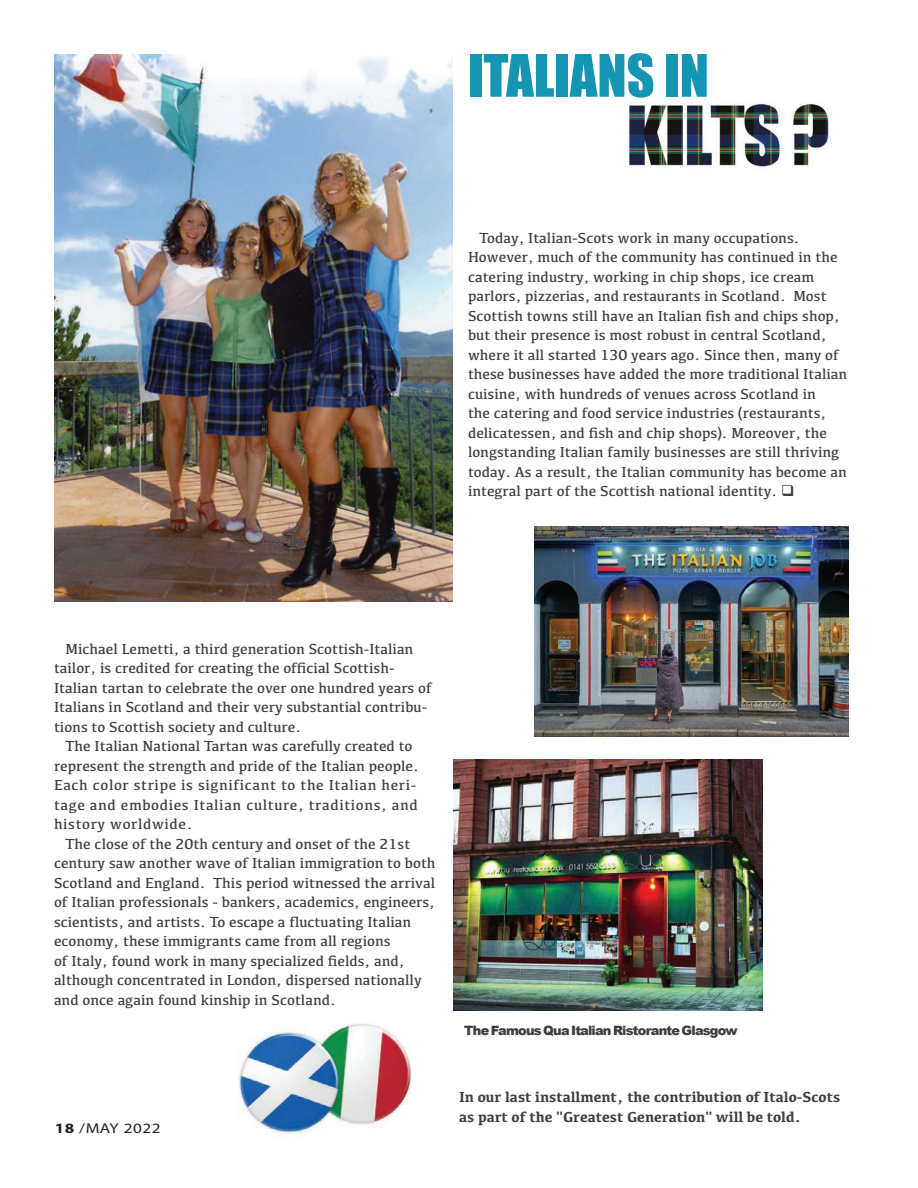
<style>
.page{position:relative;width:918px;height:1188px;background:#fff}
.page>*{position:absolute;margin:0;border:0;box-sizing:border-box;transform-origin:0 0}
.t1{font:54.15px "Impact";color:#1595b4}
.t2{font:15px/19.5px "Kefa";color:#3e3e3f}
.t3{font:15px/19.5px "Kefa";letter-spacing:.04em;color:#3e3e3f}
.t4{font:700 15px/19.5px "Kefa";color:#3e3e3f}
.t5{font:14.25px "Myriad Pro";letter-spacing:.035em;color:#231f20;scale:1.2 1}
.t6{font:900 12.9px "Arial";letter-spacing:-.06em;color:#3e3e3f}
.s1{font-weight:700}
</style>
<div class="page">
<img style="left:239px;top:1023px;width:173px;height:111px">
<img style="left:453px;top:759px;width:309px;height:252px">
<img style="left:534px;top:527px;width:315px;height:209px">
<img style="left:54px;top:54px;width:399px;height:548px">
<img style="left:628px;top:102px;width:201px;height:65px">
<p class="t1" style="left:468px;top:34px;width:243px">ITALIANS IN</p>
<p class="t2" style="left:468px;top:227px;width:381px;text-indent:12px">Today, Italian-Scots work in many occupations.<br>However, much of the community has continued in the catering industry, working in chip shops, ice cream parlors, pizzerias, and restaurants in Scotland. Most Scottish towns still have an Italian fish and chips shop, but their presence is most robust in central Scotland, where it all started 130 years ago. Since then, many of these businesses have added the more traditional Italian cuisine, with hundreds of venues across Scotland in<br>the catering and food service industries (restaurants, delicatessen, and fish and chip shops). Moreover, the longstanding Italian family businesses are still thriving today. As a result, the Italian community has become an integral part of the Scottish national identity. ❑</p>
<p class="t2" style="left:54px;top:639px;width:379px;text-indent:12px">Michael Lemetti, a third generation Scottish-Italian tailor, is credited for creating the official Scottish-Italian tartan to celebrate the over one hundred years of Italians in Scotland and their very substantial contribu&shy;tions to Scottish society and culture.</p>
<p class="t3" style="left:54px;top:736px;width:366px;text-indent:12px">The Italian National Tartan was carefully created to represent the strength and pride of the Italian people.<br>Each color stripe is significant to the Italian heri&shy;tage and embodies Italian culture, traditions, and history worldwide.</p>
<p class="t2" style="left:54px;top:834px;width:383px;text-indent:12px">The close of the 20th century and onset of the 21st century saw another wave of Italian immigration to both Scotland and England. This period witnessed the arrival of Italian professionals - bankers, academics, engineers, scientists, and artists. To escape a fluctuating Italian economy, these immigrants came from all regions<br>of Italy, found work in many specialized fields, and, although concentrated in London, dispersed nationally and once again found kinship in Scotland.</p>
<p class="t5" style="left:55px;top:1120px;width:90px"><span class="s1">18</span> /MAY 2022</p>
<p class="t6" style="left:464px;top:1021px;width:275px">The Famous Qua Italian Ristorante Glasgow</p>
<p class="t4" style="left:459px;top:1087px;width:383px">In our last installment, the contribution of Italo-Scots as part of the "Greatest Generation" will be told.</p>
</div>
